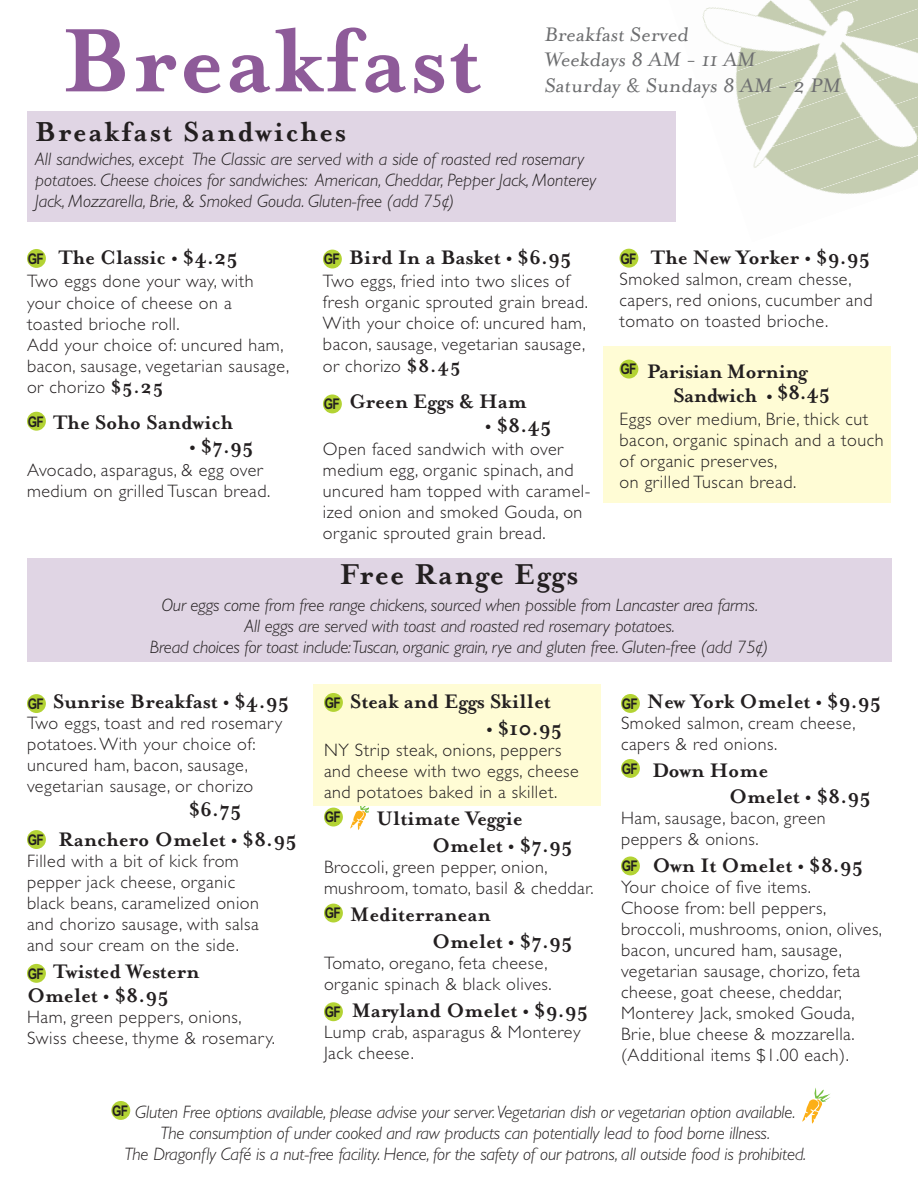
<style>
.page{position:relative;width:918px;height:1188px;background:#fff}
.page>*{position:absolute;margin:0;border:0;box-sizing:border-box;transform-origin:0 0}
.t1{font:700 103.5px "Mrs Eaves";letter-spacing:.02em;color:#8e5b99}
.t2{font:700 33px "Mrs Eaves Smart Lig";letter-spacing:.04em;color:#231f20}
.t3{font:700 31.5px "Mrs Eaves Smart Lig";letter-spacing:.06em;color:#231f20}
.t4{font:700 22.5px/27px "Mrs Eaves";color:#231f20}
.t5{font:22.5px/25.5px "Mrs Eaves Roman";color:#6d6e70}
.t6{font:700 22.5px/24px "Mrs Eaves";letter-spacing:-.02em;color:#231f20}
.t7{font:300 18px/21px "Gill Sans";letter-spacing:.03em;color:#231f20}
.t8{font:italic 300 18px/21px "Gill Sans";letter-spacing:-.01em;color:#231f20;text-align:center}
.t9{font:700 14.7px "Arial Narrow";letter-spacing:-.05em;color:#231f20}
.s1{font-family:"Mrs Eaves";font-weight:700;font-size:21px}
</style>
<div class="page">
<img style="left:706px;top:0;width:212px;height:9px">
<img style="left:702px;top:9px;width:216px;height:29px">
<img style="left:716px;top:38px;width:202px;height:29px">
<img style="left:735px;top:67px;width:183px;height:30px">
<img style="left:737px;top:97px;width:181px;height:29px">
<img style="left:745px;top:126px;width:173px;height:29px">
<img style="left:753px;top:155px;width:165px;height:30px">
<img style="left:804px;top:185px;width:88px;height:9px">
<div style="left:27px;top:111px;width:648px;height:111px;background:#e0d5e4"></div>
<div style="left:603px;top:347px;width:288px;height:156px;background:#fffcd5"></div>
<div style="left:314px;top:684px;width:288px;height:122px;background:#fffcd5"></div>
<div style="left:27px;top:558px;width:864px;height:104px;background:#e0d5e4"></div>
<svg style="left:350px;top:807px;width:19px;height:23px"></svg>
<div style="left:621px;top:694px;width:19px;height:19px;background:#b3d334;border-radius:50%"></div>
<div style="left:620px;top:360px;width:18px;height:19px;background:#b3d334;border-radius:50%"></div>
<div style="left:620px;top:249px;width:18px;height:19px;background:#b3d334;border-radius:50%"></div>
<div style="left:323px;top:250px;width:19px;height:19px;background:#b3d334;border-radius:50%"></div>
<div style="left:323px;top:395px;width:19px;height:18px;background:#b3d334;border-radius:50%"></div>
<div style="left:27px;top:412px;width:19px;height:19px;background:#b3d334;border-radius:50%"></div>
<div style="left:27px;top:249px;width:19px;height:19px;background:#b3d334;border-radius:50%"></div>
<div style="left:621px;top:759px;width:19px;height:19px;background:#b3d334;border-radius:50%"></div>
<div style="left:621px;top:857px;width:19px;height:18px;background:#b3d334;border-radius:50%"></div>
<div style="left:324px;top:1002px;width:19px;height:19px;background:#b3d334;border-radius:50%"></div>
<div style="left:324px;top:904px;width:19px;height:19px;background:#b3d334;border-radius:50%"></div>
<div style="left:324px;top:808px;width:19px;height:19px;background:#b3d334;border-radius:50%"></div>
<div style="left:324px;top:693px;width:19px;height:19px;background:#b3d334;border-radius:50%"></div>
<div style="left:27px;top:694px;width:19px;height:19px;background:#b3d334;border-radius:50%"></div>
<div style="left:27px;top:830px;width:19px;height:19px;background:#b3d334;border-radius:50%"></div>
<div style="left:27px;top:964px;width:19px;height:19px;background:#b3d334;border-radius:50%"></div>
<div style="left:111px;top:1101px;width:19px;height:19px;background:#b3d334;border-radius:50%"></div>
<svg style="left:802px;top:1088px;width:29px;height:36px"></svg>
<h1 class="t1" style="left:62px;top:28px;width:419px">Breakfast</h1>
<p class="t5" style="left:544px;top:20px;width:300px">Breakfast Served<br>Weekdays 8 AM - 11 AM<br>Saturday &amp; Sundays 8 AM - 2 PM</p>
<h3 class="t3" style="left:35px;top:121px;width:312px">Breakfast Sandwiches</h3>
<p class="t8" style="left:35px;top:150px;width:562px;text-align:left">All sandwiches, except The Classic are served with a side of roasted red rosemary potatoes. Cheese choices for sandwiches: American, Cheddar, Pepper Jack, Monterey<br>Jack, Mozzarella, Brie, &amp; Smoked Gouda. Gluten-free (add 75¢)</p>
<p class="t4" style="left:58px;top:247px;width:181px">The Classic • $4.25</p>
<p class="t7" style="left:27px;top:272px;width:264px">Two eggs done your way, with your choice of cheese on a toasted brioche roll.<br>Add your choice of: uncured ham, bacon, sausage, vegetarian sausage, or chorizo <span class="s1">$5.25</span></p>
<p class="t4" style="left:53px;top:412px;width:182px">The Soho Sandwich</p>
<p class="t4" style="left:189px;top:436px;width:66px">• $7.95</p>
<p class="t7" style="left:27px;top:461px;width:245px">Avocado, asparagus, &amp; egg over medium on grilled Tuscan bread.</p>
<p class="t9" style="left:28px;top:250px;width:18px">GF</p>
<p class="t9" style="left:28px;top:413px;width:18px">GF</p>
<p class="t4" style="left:349px;top:247px;width:224px">Bird In a Basket • $6.95</p>
<p class="t7" style="left:323px;top:272px;width:267px;line-height:21.5px">Two eggs, fried into two slices of fresh organic sprouted grain bread.<br>With your choice of: uncured ham, bacon, sausage, vegetarian sausage, or chorizo <span class="s1">$8.45</span></p>
<p class="t4" style="left:349px;top:391px;width:179px">Green Eggs &amp; Ham</p>
<p class="t4" style="left:485px;top:415px;width:68px">• $8.45</p>
<p class="t7" style="left:323px;top:440px;width:269px">Open faced sandwich with over medium egg, organic spinach, and uncured ham topped with caramel&shy;ized onion and smoked Gouda, on organic sprouted grain bread.</p>
<p class="t4" style="left:651px;top:247px;width:221px">The New Yorker • $9.95</p>
<p class="t7" style="left:620px;top:270px;width:255px">Smoked salmon, cream chesse, capers, red onions, cucumber and tomato on toasted brioche.</p>
<p class="t6" style="left:674px;top:362px;width:158px;text-indent:-26px">Parisian Morning<br>Sandwich • $8.45</p>
<p class="t7" style="left:620px;top:410px;width:266px">Eggs over medium, Brie, thick cut bacon, organic spinach and a touch of organic preserves,<br>on grilled Tuscan bread.</p>
<p class="t9" style="left:324px;top:251px;width:18px">GF</p>
<p class="t9" style="left:620px;top:250px;width:18px">GF</p>
<p class="t9" style="left:620px;top:361px;width:18px">GF</p>
<p class="t9" style="left:324px;top:396px;width:18px">GF</p>
<h2 class="t2" style="left:340px;top:564px;width:240px">Free Range Eggs</h2>
<p class="t8" style="left:150px;top:596px;width:620px">Our eggs come from free range chickens, sourced when possible from Lancaster area farms.<br>All eggs are served with toast and roasted red rosemary potatoes.<br>Bread choices for toast include:Tuscan, organic grain, rye and gluten free. Gluten-free (add 75¢)</p>
<p class="t4" style="left:53px;top:691px;width:237px">Sunrise Breakfast • $4.95</p>
<p class="t7" style="left:27px;top:715px;width:257px">Two eggs, toast and red rosemary potatoes. With your choice of: uncured ham, bacon, sausage, vegetarian sausage, or chorizo</p>
<p class="t4" style="left:58px;top:797px;width:240px;line-height:30px;text-indent:131px">$6.75<br>Ranchero Omelet • $8.95</p>
<p class="t7" style="left:27px;top:853px;width:234px">Filled with a bit of kick from pepper jack cheese, organic black beans, caramelized onion and chorizo sausage, with salsa and sour cream on the side.</p>
<p class="t4" style="left:27px;top:962px;width:174px;line-height:24px;text-indent:26px">Twisted Western<br>Omelet • $8.95</p>
<p class="t7" style="left:27px;top:1009px;width:250px">Ham, green peppers, onions,<br>Swiss cheese, thyme &amp; rosemary.</p>
<p class="t4" style="left:350px;top:691px;width:202px">Steak and Eggs Skillet</p>
<p class="t4" style="left:486px;top:718px;width:77px">• $10.95</p>
<p class="t7" style="left:324px;top:742px;width:256px">NY Strip steak, onions, peppers and cheese with two eggs, cheese and potatoes baked in a skillet.</p>
<p class="t4" style="left:432px;top:808px;width:142px;text-indent:-56px">Ultimate Veggie<br>Omelet • $7.95</p>
<p class="t7" style="left:324px;top:859px;width:271px">Broccoli, green pepper, onion, mushroom, tomato, basil &amp; cheddar.</p>
<p class="t4" style="left:432px;top:904px;width:142px;text-indent:-82px">Mediterranean<br>Omelet • $7.95</p>
<p class="t7" style="left:324px;top:955px;width:229px">Tomato, oregano, feta cheese, organic spinach &amp; black olives.</p>
<p class="t4" style="left:352px;top:1000px;width:238px">Maryland Omelet • $9.95</p>
<p class="t7" style="left:324px;top:1024px;width:258px">Lump crab, asparagus &amp; Monterey<br>Jack cheese.</p>
<p class="t9" style="left:28px;top:695px;width:18px">GF</p>
<p class="t9" style="left:325px;top:694px;width:18px">GF</p>
<p class="t9" style="left:325px;top:809px;width:18px">GF</p>
<p class="t9" style="left:28px;top:831px;width:18px">GF</p>
<p class="t9" style="left:325px;top:905px;width:18px">GF</p>
<p class="t9" style="left:28px;top:965px;width:18px">GF</p>
<p class="t9" style="left:325px;top:1003px;width:18px">GF</p>
<p class="t4" style="left:647px;top:691px;width:235px">New York Omelet • $9.95</p>
<p class="t7" style="left:621px;top:715px;width:236px">Smoked salmon, cream cheese, capers &amp; red onions.</p>
<p class="t4" style="left:729px;top:760px;width:143px;line-height:25.5px;text-indent:-77px">Down Home<br>Omelet • $8.95</p>
<p class="t7" style="left:621px;top:809px;width:206px">Ham, sausage, bacon, green peppers &amp; onions.</p>
<p class="t4" style="left:652px;top:854px;width:212px">Own It Omelet • $8.95</p>
<p class="t7" style="left:621px;top:878px;width:263px">Your choice of five items.<br>Choose from: bell peppers, broccoli, mushrooms, onion, olives, bacon, uncured ham, sausage, vegetarian sausage, chorizo, feta cheese, goat cheese, cheddar,<br>Monterey Jack, smoked Gouda,<br>Brie, blue cheese &amp; mozzarella. (Additional items $1.00 each).</p>
<p class="t9" style="left:622px;top:695px;width:18px">GF</p>
<p class="t9" style="left:622px;top:760px;width:18px">GF</p>
<p class="t9" style="left:622px;top:858px;width:18px">GF</p>
<p class="t9" style="left:112px;top:1102px;width:18px">GF</p>
<p class="t8" style="left:125px;top:1104px;width:683px">Gluten Free options available, please advise your server. Vegetarian dish or vegetarian option available.<br>The consumption of under cooked and raw products can potentially lead to food borne illness.<br>The Dragonfly Café is a nut-free facility. Hence, for the safety of our patrons, all outside food is prohibited.</p>
</div>
